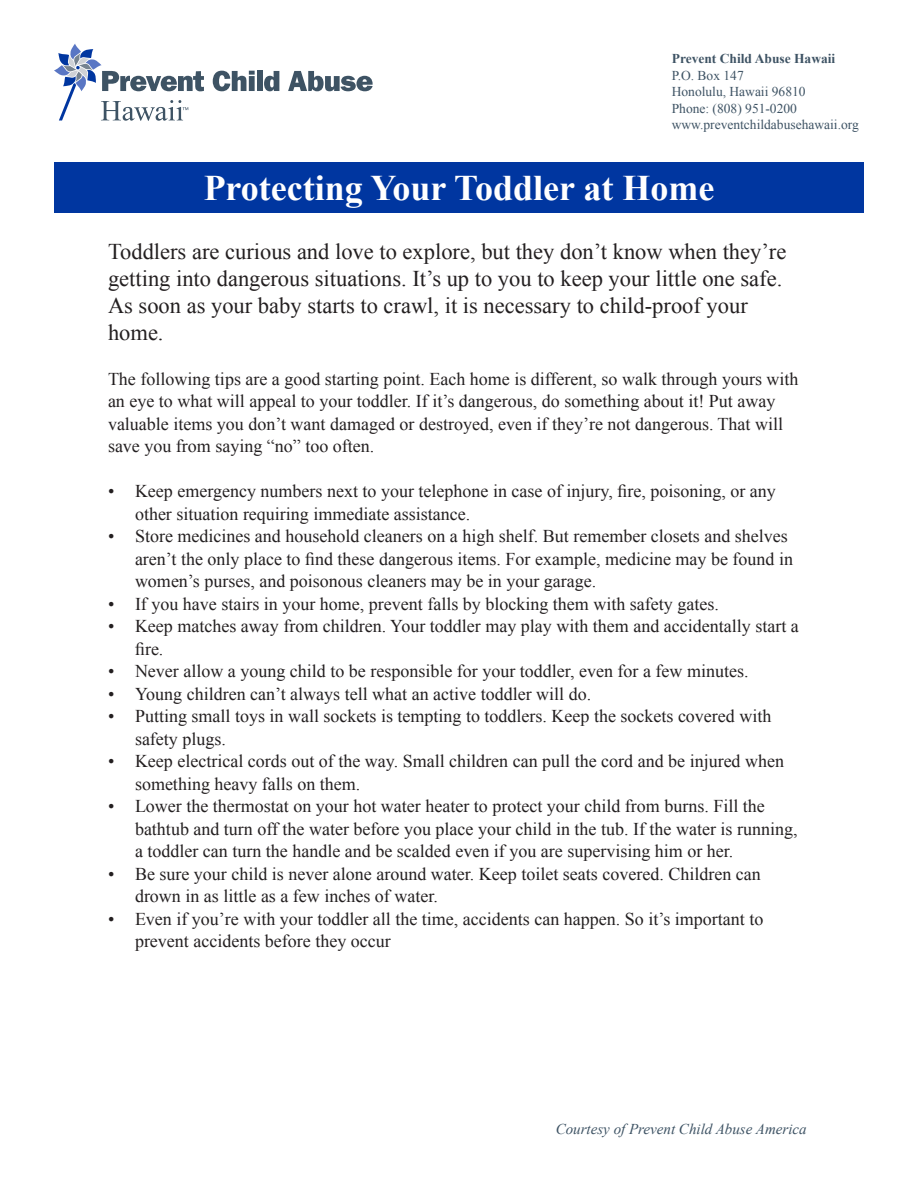
<style>
.page{position:relative;width:918px;height:1188px;background:#fff}
.page>*{position:absolute;margin:0;border:0;box-sizing:border-box;transform-origin:0 0}
.t1{font:700 36px "Times New Roman";color:#fff}
.t2{font:22.5px/27px "Times New Roman";color:#231f20}
.t3{font:18px/22.5px "Times New Roman";color:#231f20}
.t4{font:italic 15px "Times New Roman";color:#3e5364}
.t5{font:13.5px/16.5px "Times New Roman";color:#3e5364}
.t6{font:700 13.5px "Times New Roman";color:#3e5364}
</style>
<div class="page">
<svg style="left:213px;top:71px;width:42px;height:20px"></svg>
<div style="left:257px;top:71px;width:6px;height:20px;background:#3e5364"></div>
<svg style="left:264px;top:71px;width:15px;height:20px"></svg>
<svg style="left:288px;top:71px;width:85px;height:20px"></svg>
<svg style="left:54px;top:44px;width:150px;height:77px"></svg>
<div style="left:54px;top:162px;width:810px;height:51px;background:#0036a0"></div>
<p class="t6" style="left:672px;top:49px;width:165px">Prevent Child Abuse Hawaii</p>
<p class="t5" style="left:672px;top:67px;width:189px">P.O. Box 147<br>Honolulu, Hawaii 96810<br>Phone: (808) 951-0200 www.preventchildabusehawaii.org</p>
<p class="t1" style="left:204px;top:163px;width:512px">Protecting Your Toddler at Home</p>
<p class="t2" style="left:108px;top:237px;width:680px">Toddlers are curious and love to explore, but they don’t know when they’re getting into dangerous situations. It’s up to you to keep your little one safe.<br>As soon as your baby starts to crawl, it is necessary to child-proof your home.</p>
<p class="t3" style="left:108px;top:367px;width:692px">The following tips are a good starting point. Each home is different, so walk through yours with an eye to what will appeal to your toddler. If it’s dangerous, do something about it! Put away valuable items you don’t want damaged or destroyed, even if they’re not dangerous. That will save you from saying “no” too often.</p>
<p class="t3" style="left:135px;top:480px;width:642px;text-indent:-27px">• Keep emergency numbers next to your telephone in case of injury, fire, poisoning, or any other situation requiring immediate assistance.</p>
<p class="t3" style="left:135px;top:525px;width:660px;text-indent:-27px">• Store medicines and household cleaners on a high shelf. But remember closets and shelves aren’t the only place to find these dangerous items. For example, medicine may be found in women’s purses, and poisonous cleaners may be in your garage.</p>
<p class="t3" style="left:108px;top:592px;width:612px">• If you have stairs in your home, prevent falls by blocking them with safety gates.</p>
<p class="t3" style="left:135px;top:615px;width:665px;text-indent:-27px">• Keep matches away from children. Your toddler may play with them and accidentally start a fire.</p>
<p class="t3" style="left:108px;top:660px;width:642px">• Never allow a young child to be responsible for your toddler, even for a few minutes.</p>
<p class="t3" style="left:108px;top:682px;width:485px">• Young children can’t always tell what an active toddler will do.</p>
<p class="t3" style="left:135px;top:705px;width:638px;text-indent:-27px">• Putting small toys in wall sockets is tempting to toddlers. Keep the sockets covered with safety plugs.</p>
<p class="t3" style="left:135px;top:750px;width:651px;text-indent:-27px">• Keep electrical cords out of the way. Small children can pull the cord and be injured when something heavy falls on them.</p>
<p class="t3" style="left:135px;top:795px;width:664px;text-indent:-27px">• Lower the thermostat on your hot water heater to protect your child from burns. Fill the bathtub and turn off the water before you place your child in the tub. If the water is running, a toddler can turn the handle and be scalded even if you are supervising him or her.</p>
<p class="t3" style="left:135px;top:862px;width:627px;text-indent:-27px">• Be sure your child is never alone around water. Keep toilet seats covered. Children can drown in as little as a few inches of water.</p>
<p class="t3" style="left:135px;top:907px;width:630px;text-indent:-27px">• Even if you’re with your toddler all the time, accidents can happen. So it’s important to prevent accidents before they occur</p>
<p class="t4" style="left:556px;top:1119px;width:252px">Courtesy of Prevent Child Abuse America</p>
</div>
